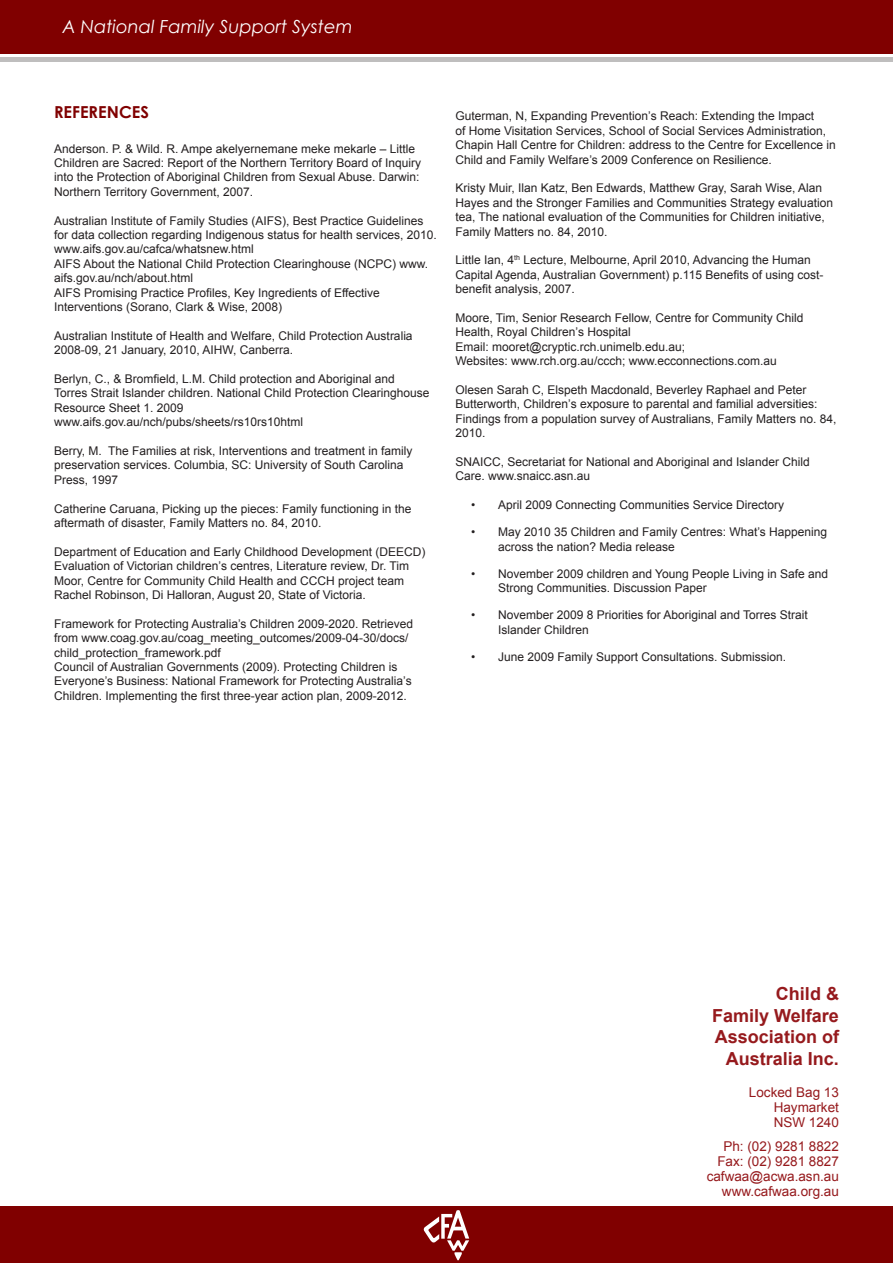
<style>
.page{position:relative;width:893px;height:1263px;background:#fff}
.page>*{position:absolute;margin:0;border:0;box-sizing:border-box;transform-origin:0 0}
.t1{font:700 18px/21.6px "Arial";color:#961a1d;text-align:right}
.t2{font:italic 18px "Century Gothic";color:#fff}
.t3{font:700 16.5px "Century Gothic";color:#800000}
.t4{font:13.5px "Arial";color:#961a1d}
.Default{font:12px/14.4px "Arial";color:#231f20}
</style>
<div class="page">
<div style="left:0;top:1206px;width:893px;height:57px;background:#800000"></div>
<div style="left:0;top:0;width:893px;height:54px;background:#800000"></div>
<svg style="left:424px;top:1210px;width:45px;height:50px"></svg>
<div style="left:0;top:57px;width:893px;height:5px;background:#bfbebe"></div>
<p class="t2" style="left:63px;top:16px;width:292px">A National Family Support System</p>
<p class="t3" style="left:54px;top:102px;width:97px">REFERENCES</p>
<p class="Default" style="left:54px;top:141px;width:369px">Anderson. P. &amp; Wild. R. Ampe akelyernemane meke mekarle – Little Children are Sacred: Report of the Northern Territory Board of Inquiry into the Protection of Aboriginal Children from Sexual Abuse. Darwin:<br>Northern Territory Government, 2007.</p>
<p class="Default" style="left:54px;top:213px;width:384px">Australian Institute of Family Studies (AIFS), Best Practice Guidelines for data collection regarding Indigenous status for health services, 2010. www.aifs.gov.au/cafca/whatsnew.html</p>
<p class="Default" style="left:54px;top:256px;width:376px">AIFS About the National Child Protection Clearinghouse (NCPC) www. aifs.gov.au/nch/about.html</p>
<p class="Default" style="left:54px;top:285px;width:327px">AIFS Promising Practice Profiles, Key Ingredients of Effective<br>Interventions (Sorano, Clark &amp; Wise, 2008)</p>
<p class="Default" style="left:54px;top:328px;width:360px">Australian Institute of Health and Welfare, Child Protection Australia<br>2008-09, 21 January, 2010, AIHW, Canberra.</p>
<p class="Default" style="left:54px;top:372px;width:377px">Berlyn, C., &amp; Bromfield, L.M. Child protection and Aboriginal and<br>Torres Strait Islander children. National Child Protection Clearinghouse<br>Resource Sheet 1. 2009</p>
<p class="Default" style="left:54px;top:415px;width:251px">www.aifs.gov.au/nch/pubs/sheets/rs10rs10html</p>
<p class="Default" style="left:54px;top:444px;width:360px">Berry, M. The Families at risk, Interventions and treatment in family preservation services. Columbia, SC: University of South Carolina<br>Press, 1997</p>
<p class="Default" style="left:54px;top:501px;width:359px">Catherine Caruana, Picking up the pieces: Family functioning in the aftermath of disaster, Family Matters no. 84, 2010.</p>
<p class="Default" style="left:54px;top:544px;width:373px">Department of Education and Early Childhood Development (DEECD)<br>Evaluation of Victorian children’s centres, Literature review, Dr. Tim Moor, Centre for Community Child Health and CCCH project team Rachel Robinson, Di Halloran, August 20, State of Victoria.</p>
<p class="Default" style="left:54px;top:616px;width:361px">Framework for Protecting Australia’s Children 2009-2020. Retrieved from www.coag.gov.au/coag_meeting_outcomes/2009-04-30/docs/ child_protection_framework.pdf</p>
<p class="Default" style="left:54px;top:660px;width:359px">Council of Australian Governments (2009). Protecting Children is<br>Everyone’s Business: National Framework for Protecting Australia’s<br>Children. Implementing the first three-year action plan, 2009-2012.</p>
<p class="Default" style="left:455px;top:109px;width:382px">Guterman, N, Expanding Prevention’s Reach: Extending the Impact<br>of Home Visitation Services, School of Social Services Administration, Chapin Hall Centre for Children: address to the Centre for Excellence in Child and Family Welfare’s 2009 Conference on Resilience.</p>
<p class="Default" style="left:455px;top:181px;width:379px">Kristy Muir, Ilan Katz, Ben Edwards, Matthew Gray, Sarah Wise, Alan Hayes and the Stronger Families and Communities Strategy evaluation tea, The national evaluation of the Communities for Children initiative, Family Matters no. 84, 2010.</p>
<p class="Default" style="left:455px;top:253px;width:369px">Little Ian, 4<sup>th</sup> Lecture, Melbourne, April 2010, Advancing the Human<br>Capital Agenda, Australian Government) p.115 Benefits of using cost&shy;benefit analysis, 2007.</p>
<p class="Default" style="left:455px;top:311px;width:350px">Moore, Tim, Senior Research Fellow, Centre for Community Child<br>Health, Royal Children’s Hospital</p>
<p class="Default" style="left:455px;top:339px;width:231px">Email: mooret@cryptic.rch.unimelb.edu.au;</p>
<p class="Default" style="left:455px;top:354px;width:323px">Websites: www.rch.org.au/ccch; www.ecconnections.com.au</p>
<p class="Default" style="left:455px;top:383px;width:382px">Olesen Sarah C, Elspeth Macdonald, Beverley Raphael and Peter Butterworth, Children’s exposure to parental and familial adversities:<br>Findings from a population survey of Australians, Family Matters no. 84, 2010.</p>
<p class="Default" style="left:455px;top:455px;width:356px">SNAICC, Secretariat for National and Aboriginal and Islander Child<br>Care. www.snaicc.asn.au</p>
<p class="Default" style="left:471px;top:498px;width:315px">• April 2009 Connecting Communities Service Directory</p>
<p class="Default" style="left:498px;top:525px;width:331px;text-indent:-27px">• May 2010 35 Children and Family Centres: What’s Happening across the nation? Media release</p>
<p class="Default" style="left:498px;top:567px;width:332px;text-indent:-27px">• November 2009 children and Young People Living in Safe and<br>Strong Communities. Discussion Paper</p>
<p class="Default" style="left:498px;top:608px;width:311px;text-indent:-27px">• November 2009 8 Priorities for Aboriginal and Torres Strait<br>Islander Children</p>
<p class="Default" style="left:471px;top:650px;width:317px">• June 2009 Family Support Consultations. Submission.</p>
<p class="t1" style="left:712px;top:984px;width:128px">Child &amp;<br>Family Welfare<br>Association of<br>Australia Inc.</p>
<p class="t4" style="left:749px;top:1083px;width:92px">Locked Bag 13</p>
<p class="t4" style="left:774px;top:1098px;width:67px">Haymarket</p>
<p class="t4" style="left:774px;top:1113px;width:67px">NSW 1240</p>
<p class="t4" style="left:723px;top:1137px;width:117px">Ph: (02) 9281 8822</p>
<p class="t4" style="left:717px;top:1152px;width:123px">Fax: (02) 9281 8827</p>
<p class="t4" style="left:707px;top:1167px;width:134px">cafwaa@acwa.asn.au</p>
<p class="t4" style="left:722px;top:1182px;width:119px">www.cafwaa.org.au</p>
</div>
